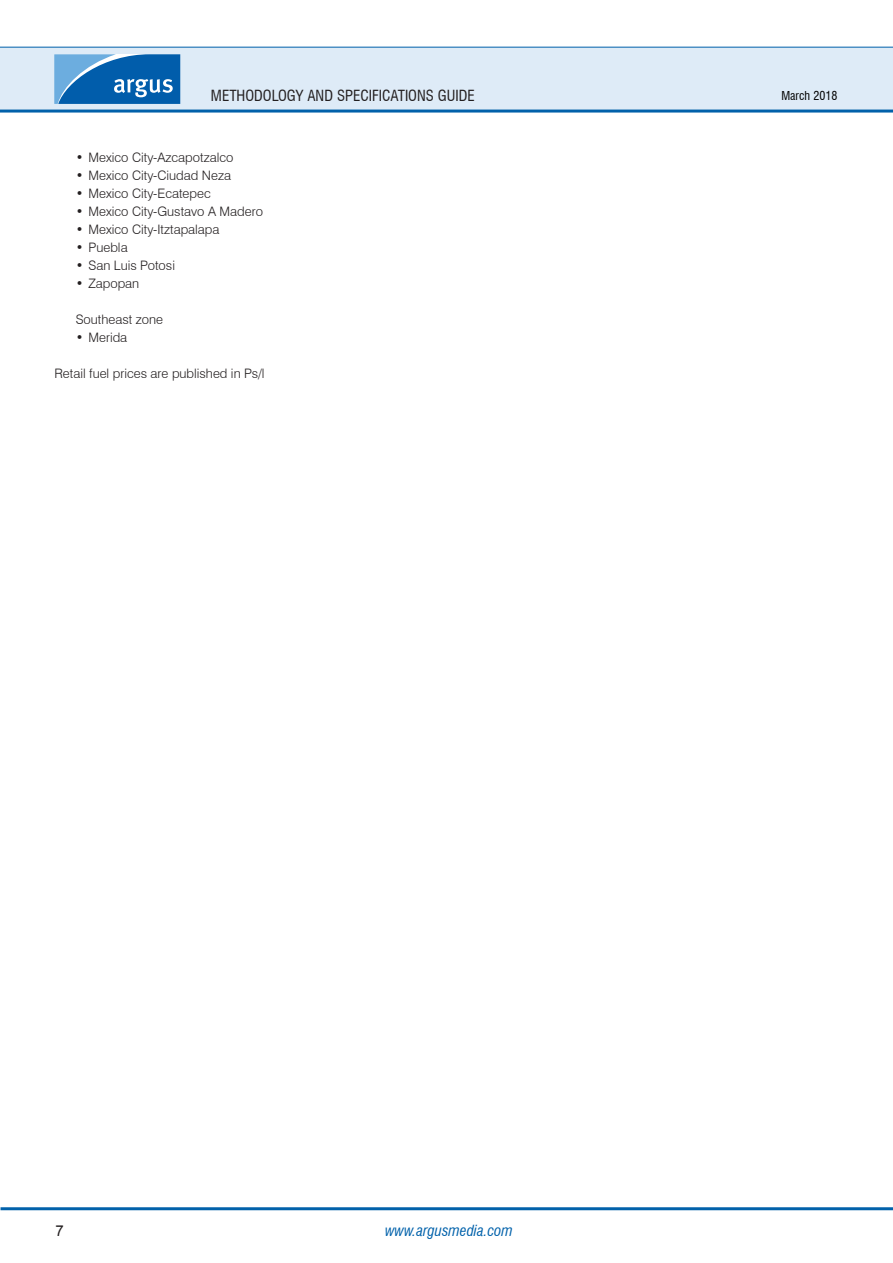
<style>
.page{position:relative;width:893px;height:1263px;background:#fff}
.page>*{position:absolute;margin:0;border:0;box-sizing:border-box;transform-origin:0 0}
.t1{font:condensed 15px "Swiss 721 BT";color:#231f20}
.t2{font:italic condensed 15px "Swiss 721 BT";color:#0161aa}
.t3{font:15px "Arial";color:#231f20}
.B2_-_Bullet_text{font:300 13.05px "Swiss 721 BT";color:#231f20}
.P1_-_Body_Text{font:300 13.05px "Swiss 721 BT";color:#231f20}
.B2_1_-_Bullet_text_n{font:300 13.05px "Swiss 721 BT";color:#231f20}
.t4{font:condensed 12px "Swiss 721 BT";color:#000}
</style>
<div class="page">
<div style="left:0;top:47px;width:893px;height:64px;background:#deebf7"></div>
<hr style="left:0;top:110px;width:893px;height:3px;background:#0161aa">
<hr style="left:0;top:47px;width:893px;height:1px;background:#0161aa">
<hr style="left:1px;top:1207px;width:892px;height:3px;background:#0161aa">
<svg style="left:54px;top:54px;width:126px;height:50px;background:#327ebe"></svg>
<p class="t1" style="left:211px;top:86px;width:265px">METHODOLOGY AND SPECIFICATIONS GUIDE</p>
<p class="B2_-_Bullet_text" style="left:76px;top:149px;width:159px">• Mexico City-Azcapotzalco</p>
<p class="B2_-_Bullet_text" style="left:76px;top:167px;width:157px">• Mexico City-Ciudad Neza</p>
<p class="B2_-_Bullet_text" style="left:76px;top:185px;width:137px">• Mexico City-Ecatepec</p>
<p class="B2_-_Bullet_text" style="left:76px;top:203px;width:189px">• Mexico City-Gustavo A Madero</p>
<p class="B2_-_Bullet_text" style="left:76px;top:221px;width:145px">• Mexico City-Itztapalapa</p>
<p class="B2_-_Bullet_text" style="left:76px;top:239px;width:53px">• Puebla</p>
<p class="B2_-_Bullet_text" style="left:76px;top:257px;width:101px">• San Luis Potosi</p>
<p class="B2_-_Bullet_text" style="left:76px;top:275px;width:65px">• Zapopan</p>
<p class="B2_1_-_Bullet_text_n" style="left:76px;top:311px;width:89px">Southeast zone</p>
<p class="B2_-_Bullet_text" style="left:76px;top:329px;width:53px">• Merida</p>
<p class="P1_-_Body_Text" style="left:54px;top:365px;width:212px">Retail fuel prices are published in Ps/l</p>
<p class="t4" style="left:781px;top:88px;width:58px">March 2018</p>
<p class="t3" style="left:55px;top:1220px;width:10px">7</p>
<p class="t2" style="left:385px;top:1221px;width:129px">www.argusmedia.com</p>
</div>
